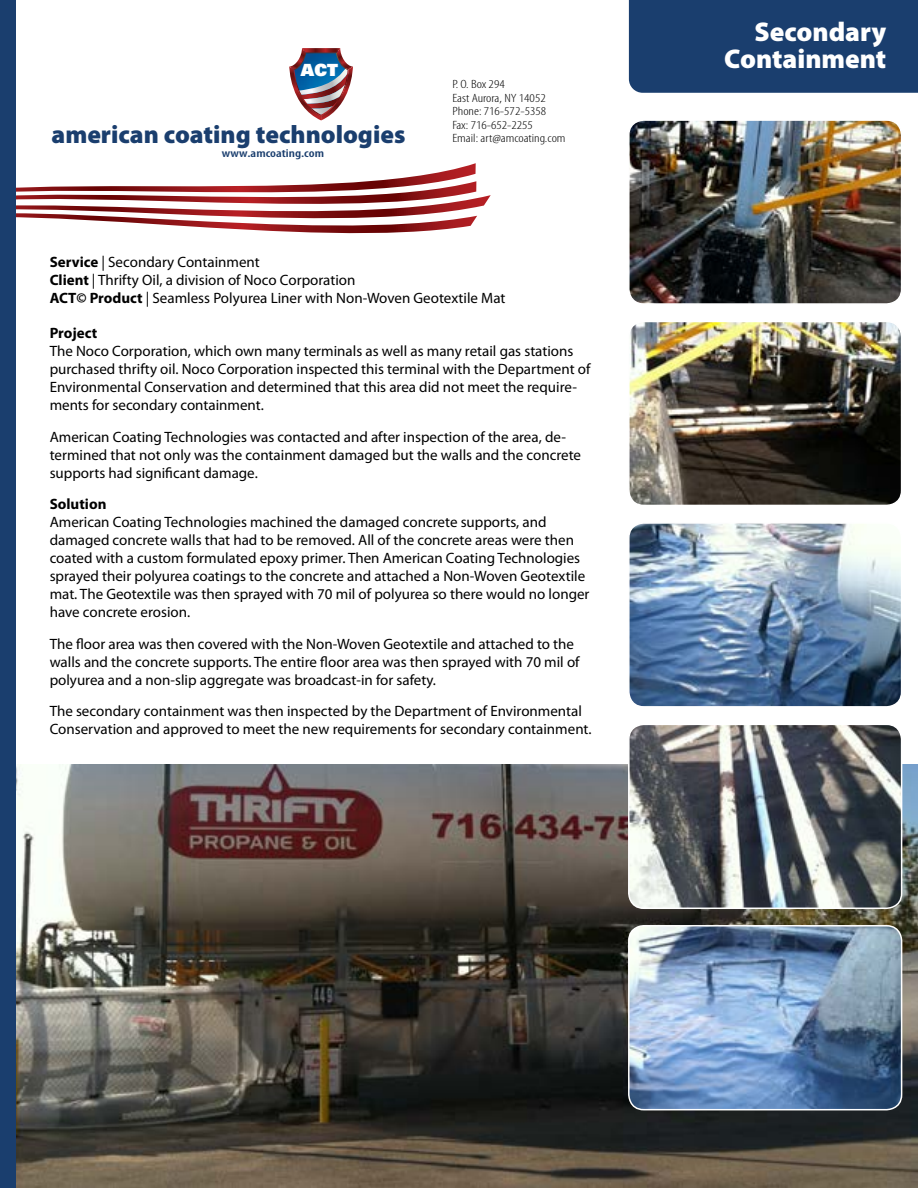
<style>
.page{position:relative;width:918px;height:1188px;background:#fff}
.page>*{position:absolute;margin:0;border:0;box-sizing:border-box;transform-origin:0 0}
.t1{font:900 27.15px/27px "Myriad Pro";color:#fff;text-align:right}
.t2{font:900 25.2px "Myriad Pro";color:#1a3e6e}
.t3{font:900 16.8px "Univers";color:#fff}
.t4{font:15px/18px "Myriad Pro";color:#000}
.t5{font:700 15px "Myriad Pro";color:#000}
.t6{font:300 condensed 12px/13.5px "Myriad Pro";color:#000;scale:1.24 1}
.t7{font:600 condensed 11.55px "Myriad Pro";color:#1a3e6e;scale:1.24 1}
.s1{font-weight:700}
</style>
<div class="page">
<img style="left:15px;top:765px;width:903px;height:423px">
<img style="left:629px;top:727px;width:273px;height:181px">
<div style="left:628px;top:724px;width:274px;height:185px;border:2px solid #fff;border-radius:15px"></div>
<img style="left:631px;top:525px;width:268px;height:180px">
<div style="left:628px;top:522px;width:274px;height:186px;border:2px solid #fff;border-radius:15px"></div>
<img style="left:631px;top:324px;width:268px;height:179px">
<div style="left:628px;top:321px;width:274px;height:185px;border:2px solid #fff;border-radius:15px"></div>
<img style="left:631px;top:122px;width:268px;height:180px">
<div style="left:628px;top:119px;width:274px;height:186px;border:2px solid #fff;border-radius:15px"></div>
<img style="left:629px;top:926px;width:273px;height:184px">
<div style="left:628px;top:925px;width:274px;height:185px;border:2px solid #fff;border-radius:15px"></div>
<svg style="left:15px;top:163px;width:476px;height:76px"></svg>
<svg style="left:289px;top:48px;width:64px;height:72px"></svg>
<div style="left:0;top:0;width:15px;height:1188px;background:#1a3e6e"></div>
<div style="left:629px;top:0;width:289px;height:93px;background:#1a3e6e"></div>
<p class="t3" style="left:301px;top:59px;width:38px">ACT</p>
<h2 class="t2" style="left:52px;top:120px;width:355px">american coating technologies</h2>
<p class="t7" style="left:222px;top:147px;width:84px">www.amcoating.com</p>
<p class="t6" style="left:452px;top:78px;width:93px">P. O. Box 294<br>East Aurora, NY 14052<br>Phone: 716-572-5358<br>Fax: 716-652-2255<br>Email: art@amcoating.com</p>
<p class="t4" style="left:50px;top:253px;width:457px"><span class="s1">Service</span> | Secondary Containment<br><span class="s1">Client</span> | Thrifty Oil, a division of Noco Corporation<br><span class="s1">ACT© Product</span> | Seamless Polyurea Liner with Non-Woven Geotextile Mat</p>
<p class="t5" style="left:50px;top:325px;width:49px">Project</p>
<p class="t4" style="left:50px;top:343px;width:542px">The Noco Corporation, which own many terminals as well as many retail gas stations purchased thrifty oil. Noco Corporation inspected this terminal with the Department of Environmental Conservation and determined that this area did not meet the require&shy;ments for secondary containment.</p>
<p class="t4" style="left:50px;top:428px;width:533px">American Coating Technologies was contacted and after inspection of the area, de&shy;termined that not only was the containment damaged but the walls and the concrete supports had significant damage.</p>
<p class="t5" style="left:50px;top:496px;width:58px">Solution</p>
<p class="t4" style="left:50px;top:514px;width:541px">American Coating Technologies machined the damaged concrete supports, and damaged concrete walls that had to be removed. All of the concrete areas were then coated with a custom formulated epoxy primer. Then American Coating Technologies sprayed their polyurea coatings to the concrete and attached a Non-Woven Geotextile mat. The Geotextile was then sprayed with 70 mil of polyurea so there would no longer have concrete erosion.</p>
<p class="t4" style="left:50px;top:635px;width:531px">The floor area was then covered with the Non-Woven Geotextile and attached to the walls and the concrete supports. The entire floor area was then sprayed with 70 mil of polyurea and a non-slip aggregate was broadcast-in for safety.</p>
<p class="t4" style="left:50px;top:703px;width:544px">The secondary containment was then inspected by the Department of Environmental<br>Conservation and approved to meet the new requirements for secondary containment.</p>
<h1 class="t1" style="left:724px;top:18px;width:164px">Secondary<br>Containment</h1>
</div>
